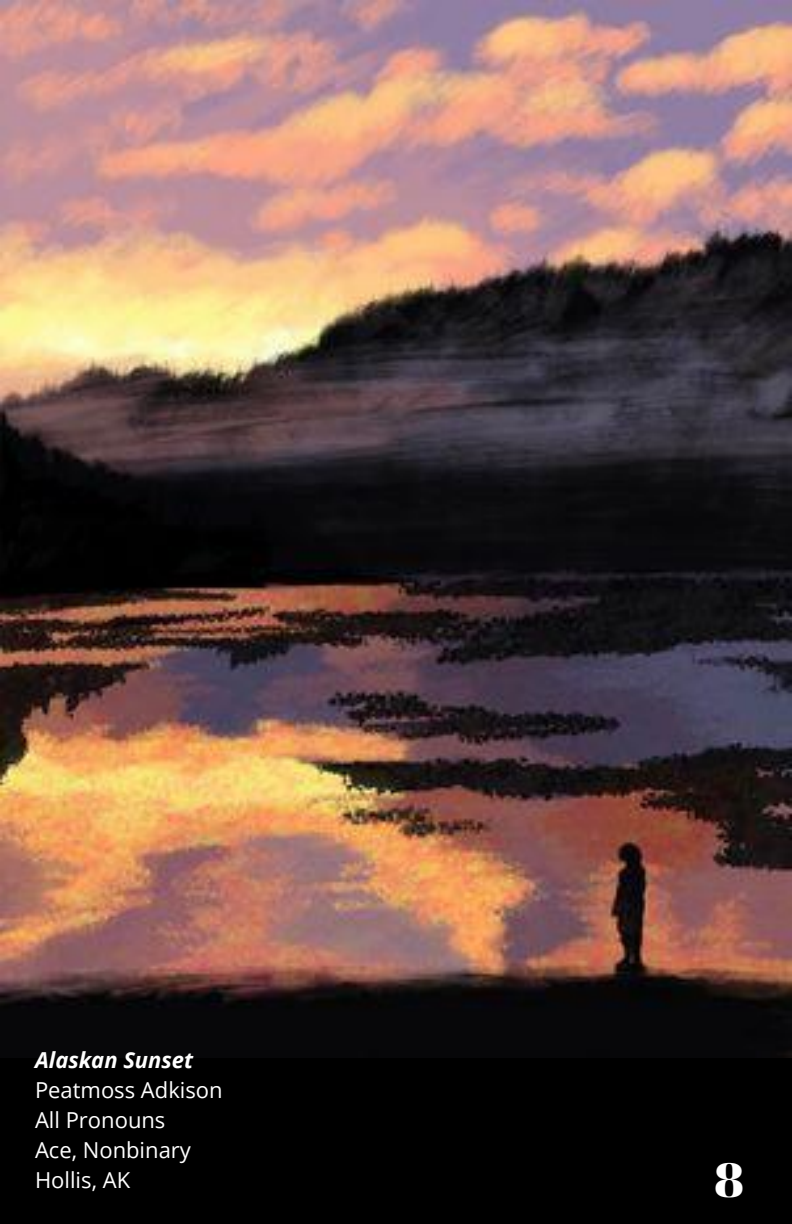
<style>
.page{position:relative;width:792px;height:1224px;background:#000}
.page>*{position:absolute;margin:0;border:0;box-sizing:border-box;transform-origin:0 0}
.t1{font:48px "Abril Fatface";color:#fff}
.t2{font:22px/30px "Open Sans";color:#fff}
.t3{font:italic 700 22px "Open Sans";color:#fff}
</style>
<div class="page">
<img style="left:0;top:0;width:792px;height:1058px">
<p class="t3" style="left:35px;top:1045px;width:160px">Alaskan Sunset</p>
<p class="t2" style="left:35px;top:1075px;width:189px">Peatmoss Adkison<br>All Pronouns<br>Ace, Nonbinary<br>Hollis, AK</p>
<h1 class="t1" style="left:714px;top:1146px;width:31px">8</h1>
</div>
